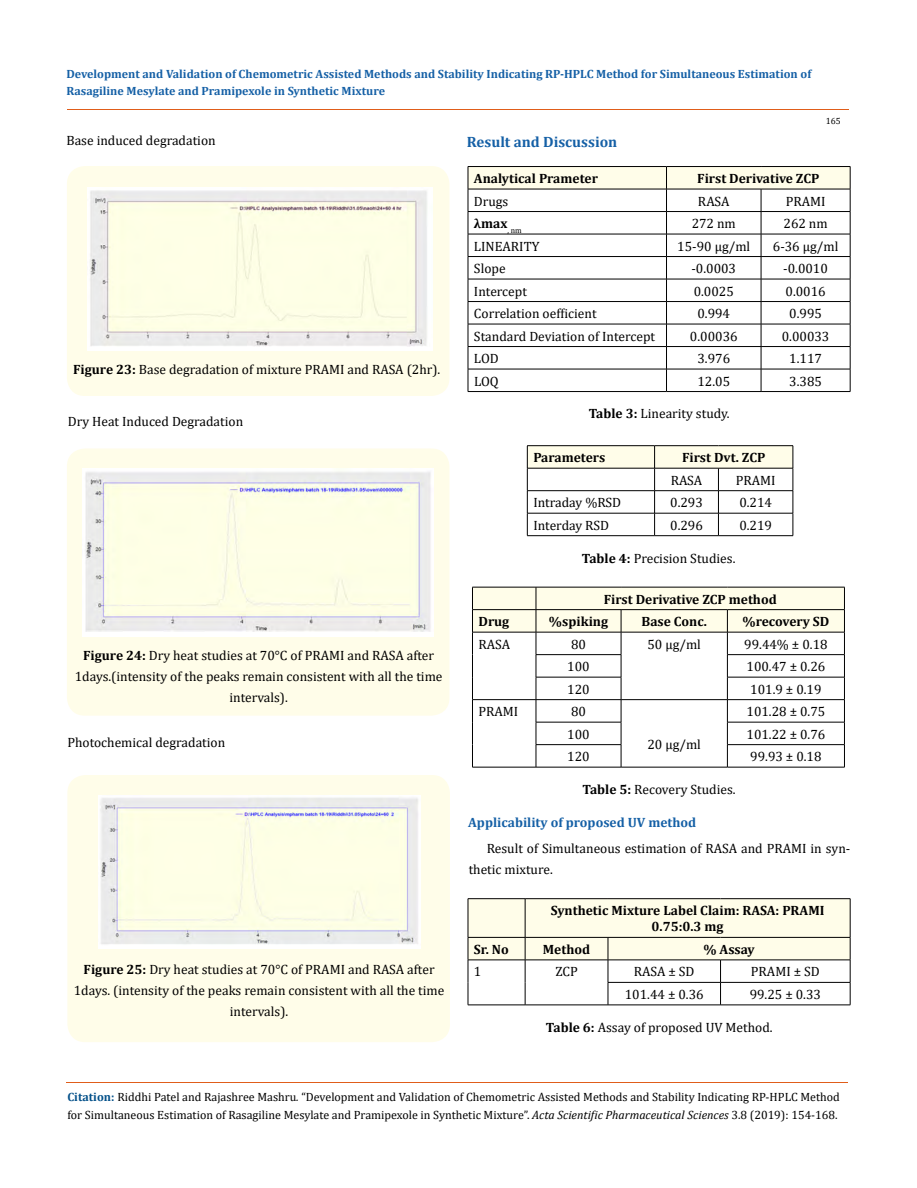
<style>
.page{position:relative;width:917px;height:1188px;background:#fff}
.page>*{position:absolute;margin:0;border:0;box-sizing:border-box;transform-origin:0 0}
.t1{font:700 15px "Cambria";color:#1560a6}
.t2{font:13.5px/21px "Cambria";color:#000;text-align:center}
.t3{font:700 13.5px/16.2px "Cambria";color:#000;text-align:center}
.t4{font:700 13.5px "Cambria";color:#1560a6}
.t5{font:12px/18px "Cambria";color:#000}
.t6{font:700 12px/16.5px "Cambria";color:#1560a6}
.t7{font:9px "Cambria";color:#000}
.s1{font-weight:700}
.s2{font-weight:700;color:#035089}
.s3{font-style:italic}
</style>
<div class="page">
<hr style="left:66px;top:1082px;width:781px;height:1px;background:#e05d1a">
<hr style="left:67px;top:110px;width:781px;height:1px;background:#e05d1a">
<div style="left:67px;top:166px;width:382px;height:230px;background:#fffde9;border-radius:18px"></div>
<img style="left:87px;top:187px;width:345px;height:164px">
<div style="left:67px;top:448px;width:382px;height:268px;background:#fffde9;border-radius:18px"></div>
<img style="left:82px;top:468px;width:351px;height:168px">
<div style="left:67px;top:775px;width:383px;height:267px;background:#fffde9;border-radius:18px"></div>
<img style="left:98px;top:795px;width:322px;height:153px">
<hr style="left:468px;top:166px;width:198px;height:1px;background:#000">
<hr style="left:666px;top:166px;width:95px;height:1px;background:#000">
<hr style="left:761px;top:166px;width:89px;height:1px;background:#000">
<svg style="left:467px;top:167px;width:383px;height:224px"></svg>
<hr style="left:468px;top:391px;width:198px;height:1px;background:#000">
<hr style="left:666px;top:391px;width:95px;height:1px;background:#000">
<hr style="left:761px;top:391px;width:89px;height:1px;background:#000">
<hr style="left:527px;top:445px;width:127px;height:1px;background:#000">
<hr style="left:654px;top:445px;width:64px;height:1px;background:#000">
<hr style="left:718px;top:445px;width:75px;height:1px;background:#000">
<svg style="left:527px;top:446px;width:266px;height:89px"></svg>
<hr style="left:527px;top:535px;width:127px;height:1px;background:#000">
<hr style="left:654px;top:535px;width:64px;height:1px;background:#000">
<hr style="left:718px;top:535px;width:75px;height:1px;background:#000">
<svg style="left:472px;top:587px;width:373px;height:180px"></svg>
<hr style="left:472px;top:767px;width:64px;height:1px;background:#000">
<hr style="left:536px;top:767px;width:85px;height:1px;background:#000">
<hr style="left:621px;top:767px;width:106px;height:1px;background:#000">
<hr style="left:727px;top:767px;width:117px;height:1px;background:#000">
<hr style="left:468px;top:898px;width:57px;height:1px;background:#000">
<hr style="left:525px;top:898px;width:83px;height:1px;background:#000">
<hr style="left:608px;top:898px;width:112px;height:1px;background:#000">
<hr style="left:720px;top:898px;width:130px;height:1px;background:#000">
<svg style="left:467px;top:899px;width:383px;height:106px"></svg>
<hr style="left:468px;top:1005px;width:57px;height:1px;background:#000">
<hr style="left:525px;top:1005px;width:83px;height:1px;background:#000">
<hr style="left:608px;top:1005px;width:112px;height:1px;background:#000">
<hr style="left:720px;top:1005px;width:130px;height:1px;background:#000">
<p class="t6" style="left:66px;top:65px;width:746px">Development and Validation of Chemometric Assisted Methods and Stability Indicating RP-HPLC Method for Simultaneous Estimation of<br>Rasagiline Mesylate and Pramipexole in Synthetic Mixture</p>
<p class="t2" style="left:66px;top:130px;width:151px">Base induced degradation</p>
<p class="t7" style="left:825px;top:116px;width:16px">165</p>
<p class="t1" style="left:467px;top:131px;width:152px">Result and Discussion</p>
<p class="t3" style="left:474px;top:170px;width:125px">Analytical Prameter</p>
<p class="t3" style="left:697px;top:170px;width:124px">First Derivative ZCP</p>
<p class="t2" style="left:474px;top:190px;width:36px">Drugs</p>
<p class="t2" style="left:698px;top:190px;width:33px">RASA</p>
<p class="t2" style="left:785px;top:190px;width:41px">PRAMI</p>
<p class="t3" style="left:474px;top:215px;width:49px">λmax<sub>,</sub> <sub>nm</sub></p>
<p class="t2" style="left:691px;top:213px;width:46px">272 nm</p>
<p class="t2" style="left:783px;top:213px;width:46px">262 nm</p>
<p class="t2" style="left:474px;top:235px;width:67px">LINEARITY</p>
<p class="t2" style="left:677px;top:235px;width:74px">15-90 μg/ml</p>
<p class="t2" style="left:772px;top:235px;width:67px">6-36 μg/ml</p>
<p class="t2" style="left:474px;top:258px;width:33px">Slope</p>
<p class="t2" style="left:691px;top:258px;width:46px">-0.0003</p>
<p class="t2" style="left:783px;top:258px;width:46px">-0.0010</p>
<p class="t2" style="left:474px;top:280px;width:54px">Intercept</p>
<p class="t2" style="left:693px;top:280px;width:42px">0.0025</p>
<p class="t2" style="left:785px;top:280px;width:42px">0.0016</p>
<p class="t2" style="left:474px;top:303px;width:124px">Correlation oefficient</p>
<p class="t2" style="left:697px;top:303px;width:34px">0.994</p>
<p class="t2" style="left:789px;top:303px;width:34px">0.995</p>
<p class="t2" style="left:474px;top:325px;width:183px">Standard Deviation of Intercept</p>
<p class="t2" style="left:690px;top:325px;width:49px">0.00036</p>
<p class="t2" style="left:781px;top:325px;width:49px">0.00033</p>
<p class="t2" style="left:474px;top:348px;width:26px">LOD</p>
<p class="t2" style="left:697px;top:348px;width:34px">3.976</p>
<p class="t2" style="left:789px;top:348px;width:34px">1.117</p>
<p class="t2" style="left:474px;top:370px;width:26px">LOQ</p>
<p class="t2" style="left:697px;top:370px;width:34px">12.05</p>
<p class="t2" style="left:789px;top:370px;width:34px">3.385</p>
<p class="t2" style="left:588px;top:403px;width:142px"><span class="s1">Table 3:</span> Linearity study.</p>
<p class="t3" style="left:533px;top:449px;width:73px">Parameters</p>
<p class="t3" style="left:682px;top:449px;width:85px">First Dvt. ZCP</p>
<p class="t2" style="left:670px;top:470px;width:33px">RASA</p>
<p class="t2" style="left:735px;top:470px;width:41px">PRAMI</p>
<p class="t2" style="left:533px;top:492px;width:89px">Intraday %RSD</p>
<p class="t2" style="left:670px;top:492px;width:34px">0.293</p>
<p class="t2" style="left:739px;top:492px;width:34px">0.214</p>
<p class="t2" style="left:533px;top:515px;width:77px">Interday RSD</p>
<p class="t2" style="left:670px;top:515px;width:34px">0.296</p>
<p class="t2" style="left:739px;top:515px;width:34px">0.219</p>
<p class="t2" style="left:582px;top:548px;width:155px"><span class="s1">Table 4:</span> Precision Studies.</p>
<p class="t3" style="left:603px;top:590px;width:175px">First Derivative ZCP method</p>
<p class="t3" style="left:478px;top:613px;width:32px">Drug</p>
<p class="t3" style="left:549px;top:613px;width:61px">%spiking</p>
<p class="t3" style="left:641px;top:613px;width:67px">Base Conc.</p>
<p class="t3" style="left:742px;top:613px;width:88px">%recovery SD</p>
<p class="t2" style="left:478px;top:633px;width:33px">RASA</p>
<p class="t2" style="left:571px;top:633px;width:16px">80</p>
<p class="t2" style="left:647px;top:633px;width:55px">50 µg/ml</p>
<p class="t2" style="left:744px;top:633px;width:85px">99.44% ± 0.18</p>
<p class="t2" style="left:567px;top:656px;width:24px">100</p>
<p class="t2" style="left:746px;top:656px;width:80px">100.47 ± 0.26</p>
<p class="t2" style="left:567px;top:678px;width:24px">120</p>
<p class="t2" style="left:750px;top:678px;width:73px">101.9 ± 0.19</p>
<p class="t2" style="left:478px;top:701px;width:41px">PRAMI</p>
<p class="t2" style="left:571px;top:701px;width:16px">80</p>
<p class="t2" style="left:647px;top:734px;width:55px">20 µg/ml</p>
<p class="t2" style="left:73px;top:359px;width:368px"><span class="s1">Figure 23:</span> Base degradation of mixture PRAMI and RASA (2hr).</p>
<p class="t2" style="left:68px;top:410px;width:177px">Dry Heat Induced Degradation</p>
<p class="t2" style="left:75px;top:644px;width:369px"><span class="s1">Figure 24:</span> Dry heat studies at 70°C of PRAMI and RASA after<br>1days.(intensity of the peaks remain consistent with all the time intervals).</p>
<p class="t2" style="left:67px;top:732px;width:159px">Photochemical degradation</p>
<p class="t2" style="left:746px;top:701px;width:80px">101.28 ± 0.75</p>
<p class="t2" style="left:567px;top:724px;width:24px">100</p>
<p class="t2" style="left:746px;top:724px;width:80px">101.22 ± 0.76</p>
<p class="t2" style="left:567px;top:746px;width:24px">120</p>
<p class="t2" style="left:750px;top:746px;width:73px">99.93 ± 0.18</p>
<p class="t2" style="left:582px;top:778px;width:155px"><span class="s1">Table 5:</span> Recovery Studies.</p>
<p class="t4" style="left:468px;top:813px;width:230px">Applicability of proposed UV method</p>
<p class="t2" style="left:468px;top:838px;width:383px;text-align:left;text-indent:18px">Result of Simultaneous estimation of RASA and PRAMI in syn&shy;thetic mixture.</p>
<p class="t2" style="left:74px;top:959px;width:372px"><span class="s1">Figure 25:</span> Dry heat studies at 70°C of PRAMI and RASA after<br>1days. (intensity of the peaks remain consistent with all the time intervals).</p>
<p class="t3" style="left:550px;top:902px;width:275px">Synthetic Mixture Label Claim: RASA: PRAMI<br>0.75:0.3 mg</p>
<p class="t3" style="left:474px;top:941px;width:36px">Sr. No</p>
<p class="t3" style="left:543px;top:941px;width:49px">Method</p>
<p class="t3" style="left:703px;top:941px;width:53px">% Assay</p>
<p class="t2" style="left:474px;top:961px;width:9px">1</p>
<p class="t2" style="left:555px;top:961px;width:24px">ZCP</p>
<p class="t2" style="left:634px;top:961px;width:62px">RASA ± SD</p>
<p class="t2" style="left:750px;top:961px;width:70px">PRAMI ± SD</p>
<p class="t2" style="left:625px;top:984px;width:80px">101.44 ± 0.36</p>
<p class="t2" style="left:749px;top:984px;width:73px">99.25 ± 0.33</p>
<p class="t2" style="left:546px;top:1017px;width:228px"><span class="s1">Table 6:</span> Assay of proposed UV Method.</p>
<p class="t5" style="left:67px;top:1087px;width:773px"><span class="s2">Citation:</span> Riddhi Patel and Rajashree Mashru<span class="s3">.</span> “Development and Validation of Chemometric Assisted Methods and Stability Indicating RP-HPLC Method for Simultaneous Estimation of Rasagiline Mesylate and Pramipexole in Synthetic Mixture”. <span class="s3">Acta Scientific Pharmaceutical Sciences</span> 3.8 (2019): 154-168.</p>
</div>
